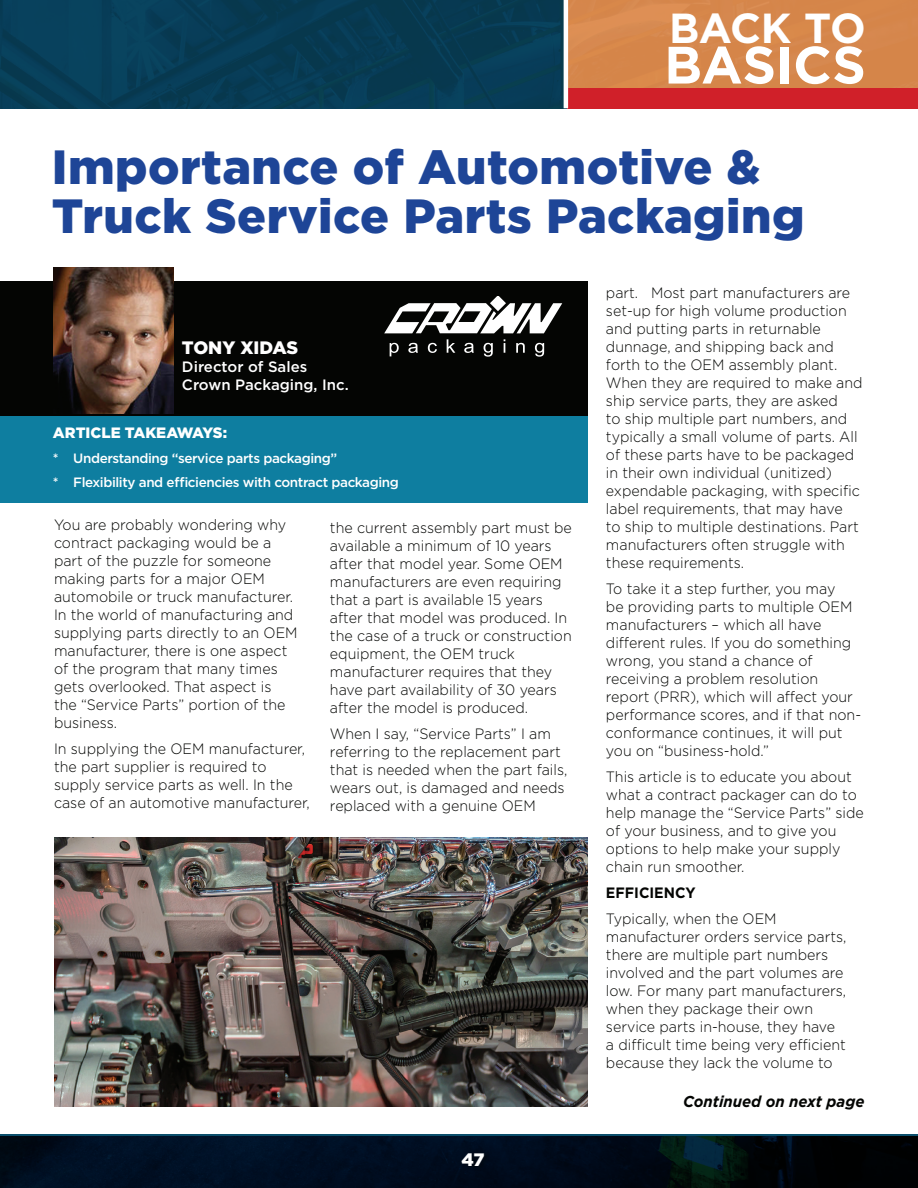
<style>
.page{position:relative;width:918px;height:1188px;background:#fff}
.page>*{position:absolute;margin:0;border:0;box-sizing:border-box;transform-origin:0 0}
.t1{font:700 52.5px "Gotham";letter-spacing:-.005em;color:#fff}
.t2{font:900 48px/49.5px "Gotham";letter-spacing:.01em;color:#1e4597}
.t3{font:700 42px "Gotham";letter-spacing:-.02em;color:#fff}
.t4{font:900 18px "Gotham";letter-spacing:-.005em;color:#fff}
.t5{font:italic 700 15.75px "Gotham";color:#040503;scale:.95 1}
.t6{font:300 15px/18px "Gotham";color:#040503;scale:.95 1}
.t7{font:500 15px/18px "Gotham";color:#fff}
.t8{font:900 15px "Gotham";color:#fff}
.t9{font:700 15px "Gotham";color:#040503;scale:.95 1}
.t10{font:500 13.5px/24.3px "Gotham";letter-spacing:-.03em;color:#fff}
</style>
<div class="page">
<svg style="left:0;top:1135px;width:918px;height:53px;background:#000d1b"></svg>
<div style="left:461px;top:1152px;width:30px;height:19px;background:#000918"></div>
<div style="left:0;top:0;width:567px;height:108px;background:#073c56"></div>
<div style="left:567px;top:0;width:351px;height:88px;background:#d5864a"></div>
<div style="left:567px;top:88px;width:351px;height:20px;background:#d02029"></div>
<hr style="left:564px;top:0;width:4px;height:108px;background:#fff">
<div style="left:0;top:297px;width:587px;height:205px;background:#0e7ea0"></div>
<div style="left:0;top:281px;width:587px;height:135px;background:#040503"></div>
<img style="left:54px;top:268px;width:120px;height:145px">
<img style="left:54px;top:837px;width:534px;height:270px">
<svg style="left:390px;top:343px;width:9px;height:13px"></svg>
<svg style="left:408px;top:343px;width:10px;height:10px"></svg>
<svg style="left:428px;top:343px;width:9px;height:10px"></svg>
<svg style="left:447px;top:339px;width:8px;height:14px"></svg>
<svg style="left:464px;top:343px;width:10px;height:10px"></svg>
<svg style="left:484px;top:343px;width:9px;height:14px"></svg>
<svg style="left:504px;top:339px;width:1px;height:14px"></svg>
<svg style="left:516px;top:343px;width:9px;height:10px"></svg>
<svg style="left:535px;top:343px;width:9px;height:14px"></svg>
<svg style="left:384px;top:296px;width:178px;height:37px"></svg>
<h3 class="t3" style="left:669px;top:0;width:198px">BACK TO</h3>
<h1 class="t1" style="left:664px;top:30px;width:203px">BASICS</h1>
<h2 class="t2" style="left:52px;top:142px;width:754px">Importance of Automotive &amp;<br>Truck Service Parts Packaging</h2>
<p class="t4" style="left:182px;top:335px;width:118px">TONY XIDAS</p>
<p class="t7" style="left:182px;top:358px;width:168px">Director of Sales<br>Crown Packaging, Inc.</p>
<p class="t8" style="left:53px;top:423px;width:176px">ARTICLE TAKEAWAYS:</p>
<p class="t10" style="left:53px;top:445px;width:347px">* Understanding “service parts packaging”<br>* Flexibility and efficiencies with contract packaging</p>
<p class="t6" style="left:54px;top:515px;width:258px">You are probably wondering why contract packaging would be a part of the puzzle for someone making parts for a major OEM automobile or truck manufacturer.<br>In the world of manufacturing and supplying parts directly to an OEM manufacturer, there is one aspect of the program that many times gets overlooked. That aspect is the “Service Parts” portion of the business.</p>
<p class="t6" style="left:54px;top:740px;width:271px">In supplying the OEM manufacturer, the part supplier is required to supply service parts as well. In the case of an automotive manufacturer,</p>
<p class="t6" style="left:330px;top:518px;width:256px">the current assembly part must be available a minimum of 10 years after that model year. Some OEM manufacturers are even requiring that a part is available 15 years after that model was produced. In the case of a truck or construction equipment, the OEM truck manufacturer requires that they have part availability of 30 years after the model is produced.</p>
<p class="t6" style="left:330px;top:724px;width:251px">When I say, “Service Parts” I am referring to the replacement part that is needed when the part fails, wears out, is damaged and needs replaced with a genuine OEM</p>
<p class="t4" style="left:461px;top:1147px;width:25px">47</p>
<p class="t6" style="left:606px;top:283px;width:272px">part. Most part manufacturers are set-up for high volume production and putting parts in returnable dunnage, and shipping back and forth to the OEM assembly plant.<br>When they are required to make and ship service parts, they are asked<br>to ship multiple part numbers, and typically a small volume of parts. All of these parts have to be packaged in their own individual (unitized) expendable packaging, with specific label requirements, that may have<br>to ship to multiple destinations. Part manufacturers often struggle with these requirements.</p>
<p class="t6" style="left:606px;top:579px;width:270px">To take it a step further, you may<br>be providing parts to multiple OEM manufacturers – which all have different rules. If you do something wrong, you stand a chance of receiving a problem resolution report (PRR), which will affect your performance scores, and if that non&shy;conformance continues, it will put you on “business-hold.”</p>
<p class="t6" style="left:606px;top:768px;width:273px">This article is to educate you about what a contract packager can do to help manage the “Service Parts” side of your business, and to give you options to help make your supply chain run smoother.</p>
<p class="t9" style="left:606px;top:883px;width:96px">EFFICIENCY</p>
<p class="t6" style="left:606px;top:910px;width:255px">Typically, when the OEM manufacturer orders service parts, there are multiple part numbers involved and the part volumes are low. For many part manufacturers, when they package their own service parts in-house, they have a difficult time being very efficient because they lack the volume to</p>
<p class="t5" style="left:683px;top:1091px;width:192px">Continued on next page</p>
</div>
